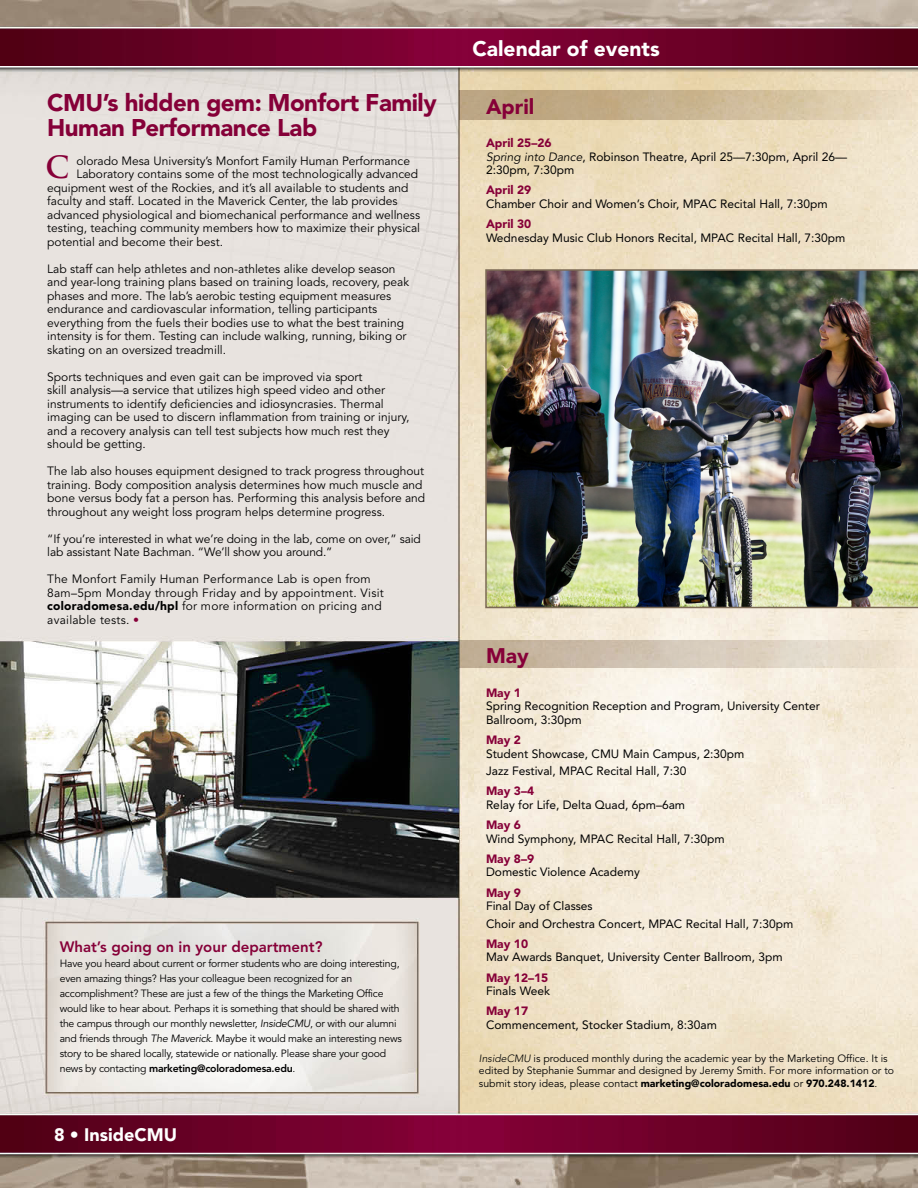
<style>
.page{position:relative;width:918px;height:1188px;background:#fff}
.page>*{position:absolute;margin:0;border:0;box-sizing:border-box;transform-origin:0 0}
.t1{font:700 30px "Trajan Pro";color:#860038}
.t2{font:900 24px/25.5px "Avenir";letter-spacing:-.02em;color:#850038}
.t3{font:900 21px "Avenir";color:#fff}
.t4{font:900 21px "Avenir";color:#860038}
.t5{font:900 18px "Avenir";color:#fff}
.t6{font:800 15px "Avenir";color:#860038}
.t7{font:12px/13.5px "Avenir";color:#000}
.t8{font:12px/13.5px "Avenir";color:#000}
.t9{font:12px/13.5px "Avenir";letter-spacing:.02em;color:#000}
.t10{font:900 12px "Avenir";color:#860038}
.t11{font:10.5px/15px "Avenir";letter-spacing:-.02em;color:#000}
.t12{font:10.5px/12.6px "Avenir";color:#000}
.s1{font-weight:900;color:#860038}
.s2{font-style:italic}
.s3{font-weight:900}
.s4{color:#860038}
.s5{font-weight:800}
.s6{font-weight:300;font-style:italic}
</style>
<div class="page">
<img style="left:0;top:0;width:918px;height:1188px">
<div style="left:459px;top:641px;width:459px;height:27px;background:linear-gradient(to right,#bcaa94,#f0e7d8)"></div>
<svg style="left:459px;top:90px;width:459px;height:30px;background:#ccb896"></svg>
<img style="left:485px;top:269px;width:433px;height:339px">
<h3 class="t3" style="left:472px;top:36px;width:189px">Calendar of events</h3>
<h2 class="t2" style="left:47px;top:89px;width:391px">CMU’s hidden gem: Monfort Family<br>Human Performance Lab</h2>
<h3 class="t4" style="left:486px;top:94px;width:50px">April</h3>
<p class="t8" style="left:486px;top:136px;width:363px"><span class="s1">April 25–26<br></span><span class="s2">Spring into Dance</span>, Robinson Theatre, April 25—7:30pm, April 26—<br>2:30pm, 7:30pm</p>
<p class="t10" style="left:486px;top:183px;width:47px">April 29</p>
<p class="t8" style="left:486px;top:197px;width:343px">Chamber Choir and Women’s Choir, MPAC Recital Hall, 7:30pm</p>
<p class="t10" style="left:486px;top:217px;width:47px">April 30</p>
<p class="t8" style="left:486px;top:231px;width:361px">Wednesday Music Club Honors Recital, MPAC Recital Hall, 7:30pm</p>
<h1 class="t1" style="left:46px;top:149px;width:25px">C</h1>
<p class="t7" style="left:76px;top:154px;width:335px">olorado Mesa University’s Monfort Family Human Performance</p>
<p class="t7" style="left:76px;top:168px;width:343px">Laboratory contains some of the most technologically advanced</p>
<p class="t7" style="left:47px;top:181px;width:363px">equipment west of the Rockies, and it’s all available to students and</p>
<p class="t7" style="left:47px;top:195px;width:352px">faculty and staff. Located in the Maverick Center, the lab provides</p>
<p class="t7" style="left:47px;top:208px;width:374px">advanced physiological and biomechanical performance and wellness</p>
<p class="t7" style="left:47px;top:222px;width:374px">testing, teaching community members how to maximize their physical</p>
<p class="t7" style="left:47px;top:235px;width:177px">potential and become their best.</p>
<p class="t7" style="left:47px;top:262px;width:364px">Lab staff can help athletes and non-athletes alike develop season and year-long training plans based on training loads, recovery, peak phases and more. The lab’s aerobic testing equipment measures endurance and cardiovascular information, telling participants everything from the fuels their bodies use to what the best training intensity is for them. Testing can include walking, running, biking or skating on an oversized treadmill.</p>
<p class="t7" style="left:47px;top:370px;width:364px">Sports techniques and even gait can be improved via sport<br>skill analysis—a service that utilizes high speed video and other instruments to identify deficiencies and idiosyncrasies. Thermal imaging can be used to discern inflammation from training or injury, and a recovery analysis can tell test subjects how much rest they should be getting.</p>
<p class="t7" style="left:47px;top:465px;width:380px">The lab also houses equipment designed to track progress throughout training. Body composition analysis determines how much muscle and bone versus body fat a person has. Performing this analysis before and throughout any weight loss program helps determine progress.</p>
<p class="t7" style="left:47px;top:532px;width:375px">“If you’re interested in what we’re doing in the lab, come on over,” said lab assistant Nate Bachman. “We’ll show you around.”</p>
<p class="t9" style="left:47px;top:573px;width:338px">The Monfort Family Human Performance Lab is open from 8am–5pm Monday through Friday and by appointment. Visit <span class="s3">coloradomesa.edu/hpl</span> for more information on pricing and available tests. <span class="s4">•</span></p>
<p class="t6" style="left:60px;top:938px;width:264px">What’s going on in your department?</p>
<p class="t11" style="left:60px;top:956px;width:344px">Have you heard about current or former students who are doing interesting, even amazing things? Has your colleague been recognized for an accomplishment? These are just a few of the things the Marketing Office would like to hear about. Perhaps it is something that should be shared with the campus through our monthly newsletter, <span class="s2">InsideCMU</span>, or with our alumni and friends through <span class="s2">The Maverick</span>. Maybe it would make an interesting news story to be shared locally, statewide or nationally. Please share your good news by contacting <span class="s5">marketing@coloradomesa.edu</span>.</p>
<h3 class="t5" style="left:54px;top:1124px;width:125px">8 • InsideCMU</h3>
<h3 class="t4" style="left:486px;top:643px;width:44px">May</h3>
<p class="t10" style="left:486px;top:685px;width:37px">May 1</p>
<p class="t8" style="left:486px;top:699px;width:335px">Spring Recognition Reception and Program, University Center<br>Ballroom, 3:30pm</p>
<p class="t10" style="left:486px;top:733px;width:37px">May 2</p>
<p class="t8" style="left:486px;top:745px;width:260px;line-height:17.5px">Student Showcase, CMU Main Campus, 2:30pm<br>Jazz Festival, MPAC Recital Hall, 7:30</p>
<p class="t10" style="left:486px;top:784px;width:50px">May 3–4</p>
<p class="t8" style="left:486px;top:798px;width:201px">Relay for Life, Delta Quad, 6pm–6am</p>
<p class="t10" style="left:486px;top:818px;width:37px">May 6</p>
<p class="t8" style="left:486px;top:832px;width:240px">Wind Symphony, MPAC Recital Hall, 7:30pm</p>
<p class="t10" style="left:486px;top:851px;width:50px">May 8–9</p>
<p class="t8" style="left:486px;top:866px;width:155px">Domestic Violence Academy</p>
<p class="t10" style="left:486px;top:885px;width:37px">May 9</p>
<p class="t8" style="left:486px;top:897px;width:309px;line-height:17.5px">Final Day of Classes<br>Choir and Orchestra Concert, MPAC Recital Hall, 7:30pm</p>
<p class="t10" style="left:486px;top:936px;width:44px">May 10</p>
<p class="t8" style="left:486px;top:951px;width:298px">Mav Awards Banquet, University Center Ballroom, 3pm</p>
<p class="t10" style="left:486px;top:970px;width:64px">May 12–15</p>
<p class="t8" style="left:486px;top:984px;width:66px">Finals Week</p>
<p class="t10" style="left:486px;top:1004px;width:44px">May 17</p>
<p class="t8" style="left:486px;top:1018px;width:233px">Commencement, Stocker Stadium, 8:30am</p>
<p class="t12" style="left:479px;top:1052px;width:417px"><span class="s6">InsideCMU</span> is produced monthly during the academic year by the Marketing Office. It is edited by Stephanie Summar and designed by Jeremy Smith. For more information or to submit story ideas, please contact <span class="s3">marketing@coloradomesa.edu</span> or <span class="s3">970.248.1412</span>.</p>
</div>
